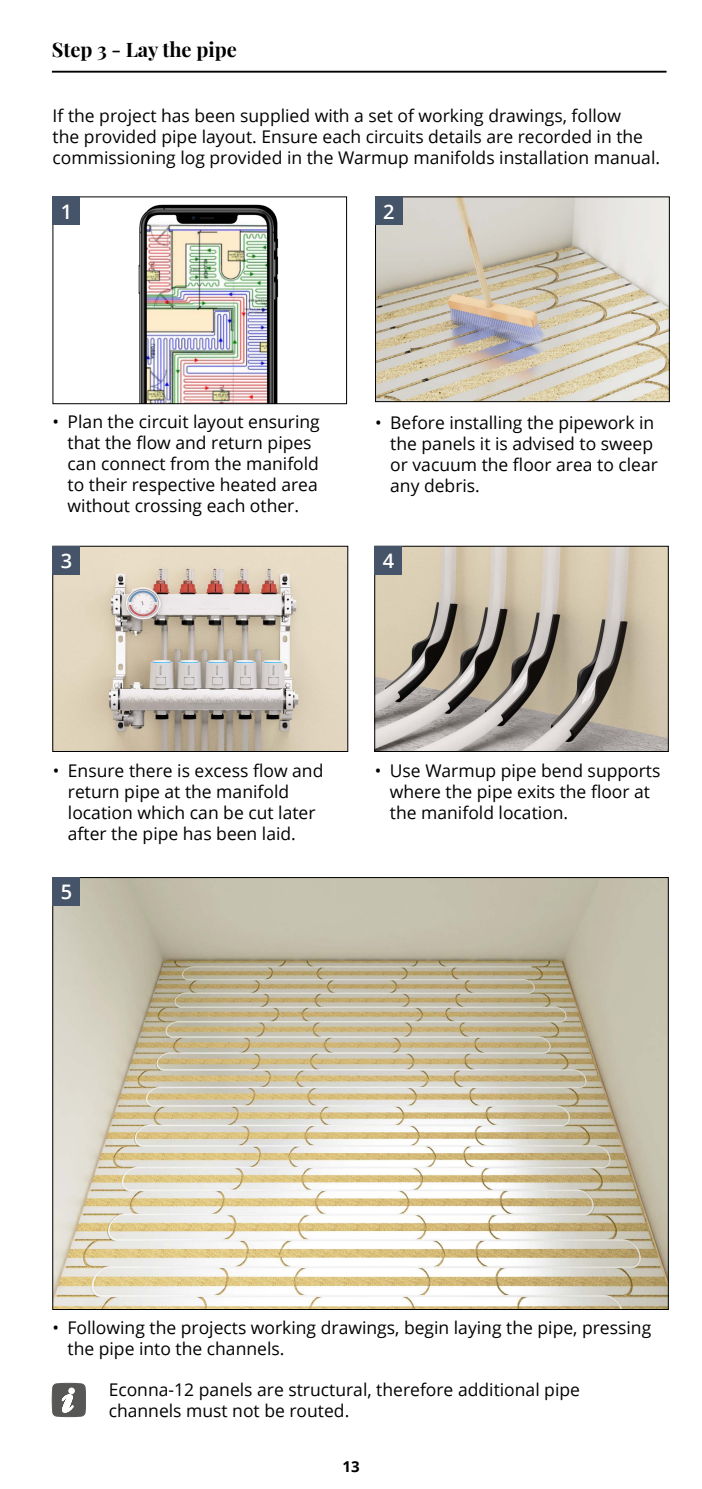
<style>
.page{position:relative;width:702px;height:1489px;background:#fff}
.page>*{position:absolute;margin:0;border:0;box-sizing:border-box;transform-origin:0 0}
.t1{font:700 20px "Playfair Display";color:#000}
.t2{font:600 20px "Open Sans";color:#fff}
.bullet{font:17.5px/21px "Open Sans";color:#000}
.t3{font:17.5px/21px "Open Sans";color:#020203}
.t4{font:700 15px "Open Sans";color:#000}
</style>
<div class="page">
<hr style="left:52px;top:71px;width:614px;height:2px;background:#000">
<img style="left:138px;top:204px;width:141px;height:198px">
<div style="left:53px;top:197px;width:294px;height:207px;border:1px solid #000"></div>
<img style="left:55px;top:548px;width:291px;height:201px">
<div style="left:53px;top:197px;width:27px;height:28px;background:#465469"></div>
<div style="left:53px;top:546px;width:27px;height:28px;background:#465469"></div>
<img style="left:376px;top:548px;width:290px;height:201px">
<div style="left:374px;top:546px;width:294px;height:205px;border:1px solid #000"></div>
<img style="left:55px;top:879px;width:611px;height:428px">
<div style="left:374px;top:546px;width:28px;height:28px;background:#465469"></div>
<div style="left:53px;top:877px;width:27px;height:28px;background:#465469"></div>
<img style="left:377px;top:199px;width:290px;height:201px">
<div style="left:375px;top:197px;width:294px;height:205px;border:1px solid #000"></div>
<div style="left:375px;top:197px;width:28px;height:28px;background:#465469"></div>
<svg style="left:52px;top:1382px;width:34px;height:34px"></svg>
<p class="t1" style="left:52px;top:34px;width:186px">Step 3 - Lay the pipe</p>
<p class="t3" style="left:53px;top:104px;width:609px">If the project has been supplied with a set of working drawings, follow<br>the provided pipe layout. Ensure each circuits details are recorded in the commissioning log provided in the Warmup manifolds installation manual.</p>
<p class="t2" style="left:61px;top:197px;width:13px">1</p>
<p class="t2" style="left:383px;top:197px;width:13px">2</p>
<p class="bullet" style="left:68px;top:411px;width:253px;text-indent:-15px">• Plan the circuit layout ensuring that the flow and return pipes can connect from the manifold to their respective heated area without crossing each other.</p>
<p class="t2" style="left:61px;top:547px;width:13px">3</p>
<p class="bullet" style="left:390px;top:412px;width:269px;text-indent:-15px">• Before installing the pipework in the panels it is advised to sweep or vacuum the floor area to clear any debris.</p>
<p class="t2" style="left:382px;top:547px;width:13px">4</p>
<p class="bullet" style="left:68px;top:759px;width:257px;text-indent:-15px">• Ensure there is excess flow and return pipe at the manifold location which can be cut later after the pipe has been laid.</p>
<p class="t2" style="left:61px;top:878px;width:13px">5</p>
<p class="bullet" style="left:390px;top:759px;width:272px;text-indent:-15px">• Use Warmup pipe bend supports where the pipe exits the floor at the manifold location.</p>
<p class="bullet" style="left:67px;top:1316px;width:585px;text-indent:-15px">• Following the projects working drawings, begin laying the pipe, pressing the pipe into the channels.</p>
<p class="t3" style="left:109px;top:1378px;width:473px">Econna-12 panels are structural, therefore additional pipe channels must not be routed.</p>
<p class="t4" style="left:342px;top:1455px;width:19px">13</p>
</div>
